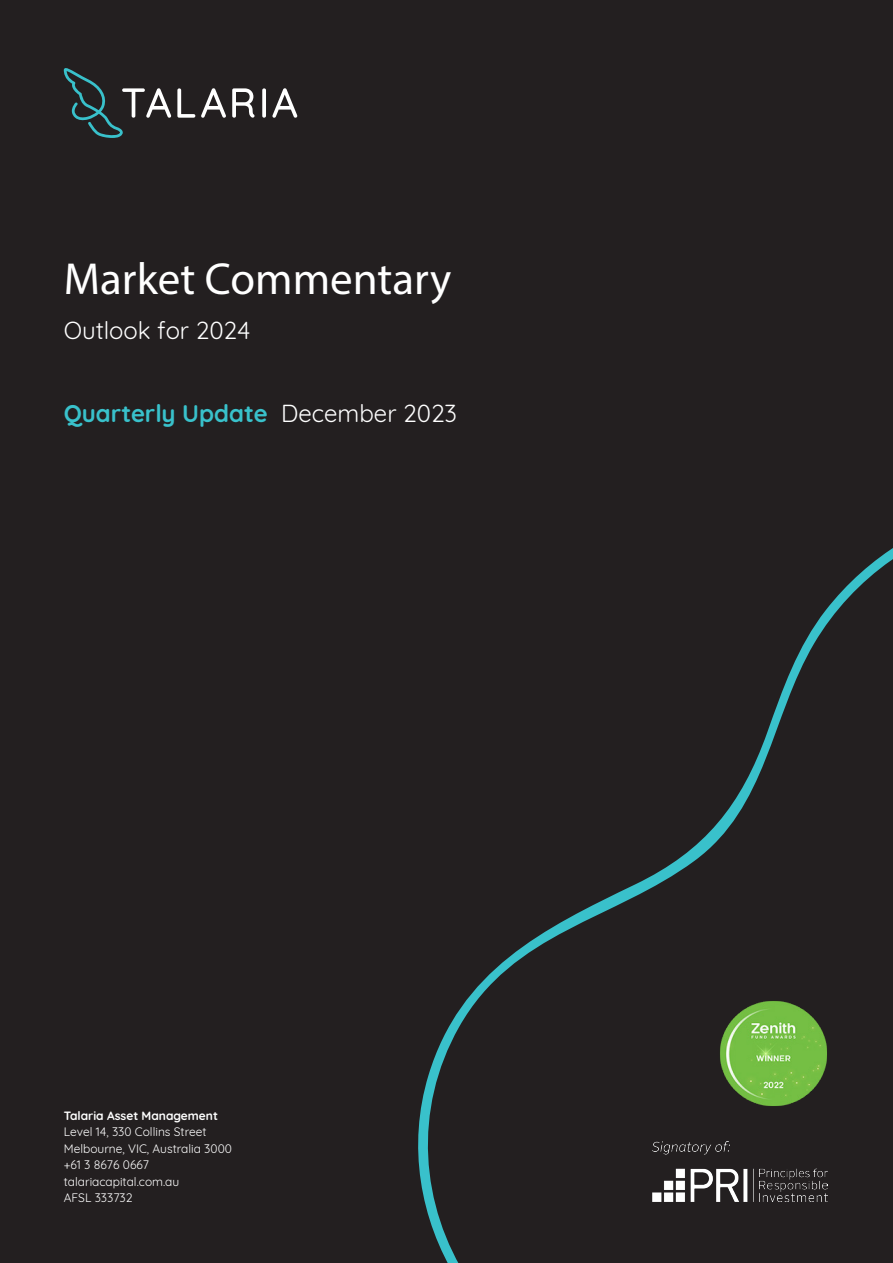
<style>
.page{position:relative;width:893px;height:1263px;background:#231f20}
.page>*{position:absolute;margin:0;border:0;box-sizing:border-box;transform-origin:0 0}
.t1{font:45px "Myriad Pro";color:#fff}
.t2{font:700 24px "Quicksand";color:#39c1cb}
.t3{font:24px "Quicksand";color:#fff}
.t4{font:12px "Quicksand";color:#fff}
.t5{font:700 12px "Quicksand";color:#fff}
.s1{font-weight:400;color:#fff}
</style>
<div class="page">
<svg style="left:177px;top:88px;width:18px;height:30px"></svg>
<svg style="left:201px;top:88px;width:25px;height:30px"></svg>
<svg style="left:232px;top:88px;width:23px;height:30px"></svg>
<svg style="left:262px;top:88px;width:4px;height:30px"></svg>
<svg style="left:272px;top:88px;width:25px;height:30px"></svg>
<svg style="left:64px;top:68px;width:107px;height:70px"></svg>
<svg style="left:418px;top:548px;width:475px;height:715px"></svg>
<img style="left:719px;top:1000px;width:108px;height:106px">
<p class="t1" style="left:64px;top:251px;width:389px">Market Commentary</p>
<p class="t3" style="left:64px;top:311px;width:188px">Outlook for 2024</p>
<p class="t2" style="left:64px;top:393px;width:395px">Quarterly Update <span class="s1">December 2023</span></p>
<p class="t5" style="left:64px;top:1105px;width:156px">Talaria Asset Management</p>
<p class="t4" style="left:64px;top:1122px;width:144px">Level 14, 330 Collins Street</p>
<p class="t4" style="left:64px;top:1139px;width:170px">Melbourne, VIC, Australia 3000</p>
<p class="t4" style="left:64px;top:1155px;width:87px">+61 3 8676 0667</p>
<p class="t4" style="left:64px;top:1172px;width:117px">talariacapital.com.au</p>
<p class="t4" style="left:64px;top:1188px;width:70px">AFSL 333732</p>
</div>
